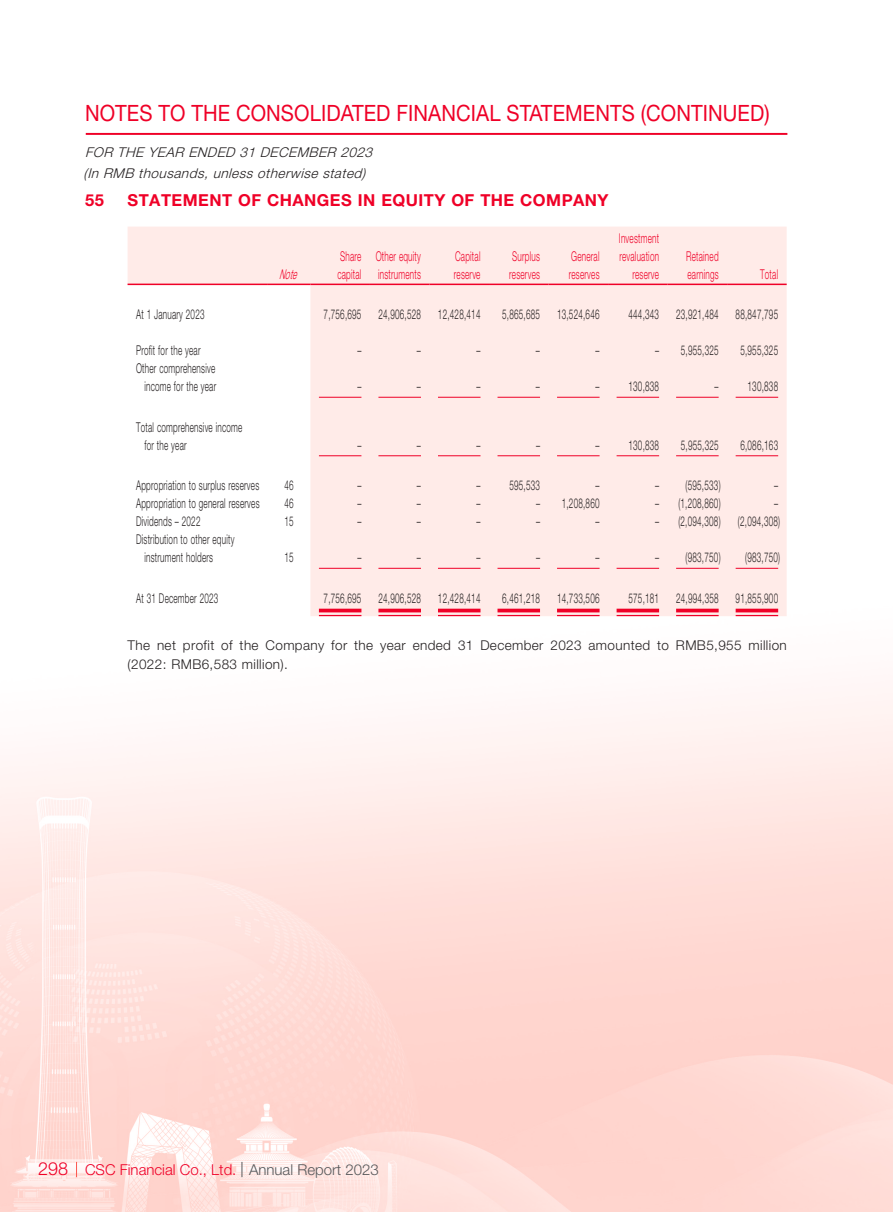
<style>
.page{position:relative;width:893px;height:1212px;background:#fff}
.page>*{position:absolute;margin:0;border:0;box-sizing:border-box;transform-origin:0 0}
.t1{font:22.5px "Helvetica Neue LT Std";letter-spacing:.005em;color:#ef0027;scale:.9 1}
.t2{font:700 16.5px "Helvetica Neue LT Std";letter-spacing:.03em;color:#ef0027}
.t3{font:300 15px "Helvetica Neue LT Std";color:#ef0027}
.t4{font:300 13.5px/18px "Helvetica Neue LT Std";letter-spacing:.03em;color:#231f20;scale:.6 1}
.t5{font:300 13.5px/18px "Helvetica Neue LT Std";letter-spacing:.03em;color:#ef0027;scale:.6 1}
.t6{font:300 13.5px/18.8px "Helvetica Neue LT Std";letter-spacing:.03em;color:#231f20}
.t7{font:italic 300 13.5px/21px "Helvetica Neue LT Std";color:#231f20}
.t8{font:italic 300 13.5px "Helvetica Neue LT Std";color:#ef0027;scale:.6 1}
.s1{font-size:18px}
.s2{color:#57585a}
</style>
<div class="page">
<img style="left:0;top:132px;width:893px;height:1080px">
<hr style="left:86px;top:133px;width:701px;height:2px;background:#ef0027">
<svg style="left:242px;top:1162px;width:1px;height:15px"></svg>
<svg style="left:76px;top:1162px;width:1px;height:15px"></svg>
<svg style="left:128px;top:227px;width:659px;height:389px;fill:#ffebe8"></svg>
<hr style="left:128px;top:284px;width:140px;height:1px;background:#ef0027">
<hr style="left:268px;top:284px;width:42px;height:1px;background:#ef0027">
<hr style="left:310px;top:284px;width:60px;height:1px;background:#ef0027">
<hr style="left:370px;top:284px;width:59px;height:1px;background:#ef0027">
<hr style="left:429px;top:284px;width:60px;height:1px;background:#ef0027">
<hr style="left:489px;top:284px;width:60px;height:1px;background:#ef0027">
<hr style="left:549px;top:284px;width:59px;height:1px;background:#ef0027">
<hr style="left:608px;top:284px;width:60px;height:1px;background:#ef0027">
<hr style="left:668px;top:284px;width:59px;height:1px;background:#ef0027">
<hr style="left:727px;top:284px;width:60px;height:1px;background:#ef0027">
<hr style="left:319px;top:397px;width:42px;height:1px;background:#ef0027">
<hr style="left:378px;top:397px;width:43px;height:1px;background:#ef0027">
<hr style="left:438px;top:397px;width:42px;height:1px;background:#ef0027">
<hr style="left:497px;top:397px;width:43px;height:1px;background:#ef0027">
<hr style="left:557px;top:397px;width:43px;height:1px;background:#ef0027">
<hr style="left:617px;top:397px;width:42px;height:1px;background:#ef0027">
<hr style="left:676px;top:397px;width:43px;height:1px;background:#ef0027">
<hr style="left:736px;top:397px;width:42px;height:1px;background:#ef0027">
<hr style="left:319px;top:455px;width:42px;height:1px;background:#ef0027">
<hr style="left:378px;top:455px;width:43px;height:1px;background:#ef0027">
<hr style="left:438px;top:455px;width:42px;height:1px;background:#ef0027">
<hr style="left:497px;top:455px;width:43px;height:1px;background:#ef0027">
<hr style="left:557px;top:455px;width:43px;height:1px;background:#ef0027">
<hr style="left:617px;top:455px;width:42px;height:1px;background:#ef0027">
<hr style="left:676px;top:455px;width:43px;height:1px;background:#ef0027">
<hr style="left:736px;top:455px;width:42px;height:1px;background:#ef0027">
<hr style="left:319px;top:568px;width:42px;height:1px;background:#ef0027">
<hr style="left:378px;top:568px;width:43px;height:1px;background:#ef0027">
<hr style="left:438px;top:568px;width:42px;height:1px;background:#ef0027">
<hr style="left:497px;top:568px;width:43px;height:1px;background:#ef0027">
<hr style="left:557px;top:568px;width:43px;height:1px;background:#ef0027">
<hr style="left:617px;top:568px;width:42px;height:1px;background:#ef0027">
<hr style="left:676px;top:568px;width:43px;height:1px;background:#ef0027">
<hr style="left:736px;top:568px;width:42px;height:1px;background:#ef0027">
<hr style="left:319px;top:609px;width:42px;height:3px;background:#ef0027">
<hr style="left:319px;top:615px;width:42px;height:1px;background:#ef0027">
<hr style="left:378px;top:609px;width:43px;height:3px;background:#ef0027">
<hr style="left:378px;top:615px;width:43px;height:1px;background:#ef0027">
<hr style="left:438px;top:609px;width:42px;height:3px;background:#ef0027">
<hr style="left:438px;top:615px;width:42px;height:1px;background:#ef0027">
<hr style="left:497px;top:609px;width:43px;height:3px;background:#ef0027">
<hr style="left:497px;top:615px;width:43px;height:1px;background:#ef0027">
<hr style="left:557px;top:609px;width:43px;height:3px;background:#ef0027">
<hr style="left:557px;top:615px;width:43px;height:1px;background:#ef0027">
<hr style="left:617px;top:609px;width:42px;height:3px;background:#ef0027">
<hr style="left:617px;top:615px;width:42px;height:1px;background:#ef0027">
<hr style="left:676px;top:609px;width:43px;height:3px;background:#ef0027">
<hr style="left:676px;top:615px;width:43px;height:1px;background:#ef0027">
<hr style="left:736px;top:609px;width:42px;height:3px;background:#ef0027">
<hr style="left:736px;top:615px;width:42px;height:1px;background:#ef0027">
<h1 class="t1" style="left:85px;top:99px;width:762px">NOTES TO THE CONSOLIDATED FINANCIAL STATEMENTS (CONTINUED)</h1>
<p class="t7" style="left:84px;top:141px;width:294px">FOR THE YEAR ENDED 31 DECEMBER 2023 (In RMB thousands,unless otherwise stated)</p>
<p class="t2" style="left:85px;top:190px;width:20px">55</p>
<p class="t2" style="left:128px;top:190px;width:483px">STATEMENT OF CHANGES IN EQUITY OF THE COMPANY</p>
<p class="t8" style="left:279px;top:266px;width:38px">Note</p>
<p class="t5" style="left:337px;top:247px;width:42px">Share capital</p>
<p class="t5" style="left:376px;top:247px;width:77px">Other equity instruments</p>
<p class="t5" style="left:454px;top:247px;width:46px">Capital reserve</p>
<p class="t5" style="left:509px;top:247px;width:53px">Surplus reserves</p>
<p class="t5" style="left:569px;top:247px;width:53px">General reserves</p>
<p class="t5" style="left:619px;top:229px;width:68px;text-align:right">Investment revaluation reserve</p>
<p class="t5" style="left:686px;top:247px;width:56px">Retained earnings</p>
<p class="t5" style="left:760px;top:265px;width:32px">Total</p>
<p class="t4" style="left:136px;top:305px;width:116px">At 1 January 2023</p>
<p class="t4" style="left:324px;top:305px;width:65px">7,756,695</p>
<p class="t4" style="left:378px;top:305px;width:72px">24,906,528</p>
<p class="t4" style="left:438px;top:305px;width:72px">12,428,414</p>
<p class="t4" style="left:502px;top:305px;width:65px">5,865,685</p>
<p class="t4" style="left:557px;top:305px;width:72px">13,524,646</p>
<p class="t4" style="left:628px;top:305px;width:53px">444,343</p>
<p class="t4" style="left:676px;top:305px;width:72px">23,921,484</p>
<p class="t4" style="left:736px;top:305px;width:72px">88,847,795</p>
<p class="t4" style="left:136px;top:341px;width:109px">Profit for the year</p>
<p class="t4" style="left:357px;top:341px;width:8px">–</p>
<p class="t4" style="left:417px;top:341px;width:8px">–</p>
<p class="t4" style="left:476px;top:341px;width:8px">–</p>
<p class="t4" style="left:536px;top:341px;width:8px">–</p>
<p class="t4" style="left:595px;top:341px;width:8px">–</p>
<p class="t4" style="left:655px;top:341px;width:107px">– 5,955,325</p>
<p class="t4" style="left:740px;top:341px;width:65px">5,955,325</p>
<p class="t4" style="left:136px;top:359px;width:135px;text-align:right">Other comprehensive income for the year</p>
<p class="t4" style="left:357px;top:377px;width:8px">–</p>
<p class="t4" style="left:417px;top:377px;width:8px">–</p>
<p class="t4" style="left:476px;top:377px;width:8px">–</p>
<p class="t4" style="left:536px;top:377px;width:8px">–</p>
<p class="t4" style="left:595px;top:377px;width:107px">– 130,838</p>
<p class="t4" style="left:715px;top:377px;width:107px">– 130,838</p>
<p class="t4" style="left:144px;top:418px;width:165px;text-indent:-8px">Total comprehensive income for the year</p>
<p class="t4" style="left:357px;top:436px;width:8px">–</p>
<p class="t4" style="left:417px;top:436px;width:8px">–</p>
<p class="t4" style="left:476px;top:436px;width:8px">–</p>
<p class="t4" style="left:536px;top:436px;width:8px">–</p>
<p class="t4" style="left:595px;top:436px;width:107px">– 130,838</p>
<p class="t4" style="left:681px;top:436px;width:65px">5,955,325</p>
<p class="t4" style="left:740px;top:436px;width:65px">6,086,163</p>
<p class="t4" style="left:136px;top:476px;width:207px">Appropriation to surplus reserves</p>
<p class="t4" style="left:285px;top:476px;width:17px">46</p>
<p class="t4" style="left:357px;top:476px;width:8px">–</p>
<p class="t4" style="left:417px;top:476px;width:8px">–</p>
<p class="t4" style="left:476px;top:476px;width:107px">– 595,533</p>
<p class="t4" style="left:595px;top:476px;width:8px">–</p>
<p class="t4" style="left:655px;top:476px;width:111px">– (595,533)</p>
<p class="t4" style="left:774px;top:476px;width:8px">–</p>
<p class="t4" style="left:136px;top:494px;width:207px">Appropriation to general reserves</p>
<p class="t4" style="left:285px;top:494px;width:17px">46</p>
<p class="t4" style="left:357px;top:494px;width:8px">–</p>
<p class="t4" style="left:417px;top:494px;width:8px">–</p>
<p class="t4" style="left:476px;top:494px;width:8px">–</p>
<p class="t4" style="left:536px;top:494px;width:107px">– 1,208,860</p>
<p class="t4" style="left:655px;top:494px;width:111px">– (1,208,860)</p>
<p class="t4" style="left:774px;top:494px;width:8px">–</p>
<p class="t4" style="left:136px;top:512px;width:109px">Dividends – 2022</p>
<p class="t4" style="left:285px;top:512px;width:17px">15</p>
<p class="t4" style="left:357px;top:512px;width:8px">–</p>
<p class="t4" style="left:417px;top:512px;width:8px">–</p>
<p class="t4" style="left:476px;top:512px;width:8px">–</p>
<p class="t4" style="left:536px;top:512px;width:8px">–</p>
<p class="t4" style="left:595px;top:512px;width:8px">–</p>
<p class="t4" style="left:655px;top:512px;width:111px">– (2,094,308)</p>
<p class="t4" style="left:738px;top:512px;width:72px">(2,094,308)</p>
<p class="t4" style="left:144px;top:530px;width:152px;text-indent:-8px">Distribution to other equity instrument holders</p>
<p class="t4" style="left:285px;top:548px;width:17px">15</p>
<p class="t4" style="left:357px;top:548px;width:8px">–</p>
<p class="t4" style="left:417px;top:548px;width:8px">–</p>
<p class="t4" style="left:476px;top:548px;width:8px">–</p>
<p class="t4" style="left:536px;top:548px;width:8px">–</p>
<p class="t4" style="left:595px;top:548px;width:8px">–</p>
<p class="t4" style="left:655px;top:548px;width:111px">– (983,750)</p>
<p class="t4" style="left:745px;top:548px;width:60px">(983,750)</p>
<p class="t4" style="left:136px;top:589px;width:139px">At 31 December 2023</p>
<p class="t4" style="left:324px;top:589px;width:65px">7,756,695</p>
<p class="t4" style="left:378px;top:589px;width:72px">24,906,528</p>
<p class="t4" style="left:438px;top:589px;width:72px">12,428,414</p>
<p class="t4" style="left:502px;top:589px;width:65px">6,461,218</p>
<p class="t4" style="left:557px;top:589px;width:72px">14,733,506</p>
<p class="t4" style="left:628px;top:589px;width:53px">575,181</p>
<p class="t4" style="left:676px;top:589px;width:72px">24,994,358</p>
<p class="t4" style="left:736px;top:589px;width:72px">91,855,900</p>
<p class="t6" style="left:128px;top:636px;width:661px">The net profit of the Company for the year ended 31 December 2023 amounted to RMB5,955 million (2022: RMB6,583 million).</p>
<p class="t3" style="left:38px;top:1160px;width:342px"><span class="s1">298</span> CSC Financial Co., Ltd. <span class="s2">Annual Report 2023</span></p>
</div>
